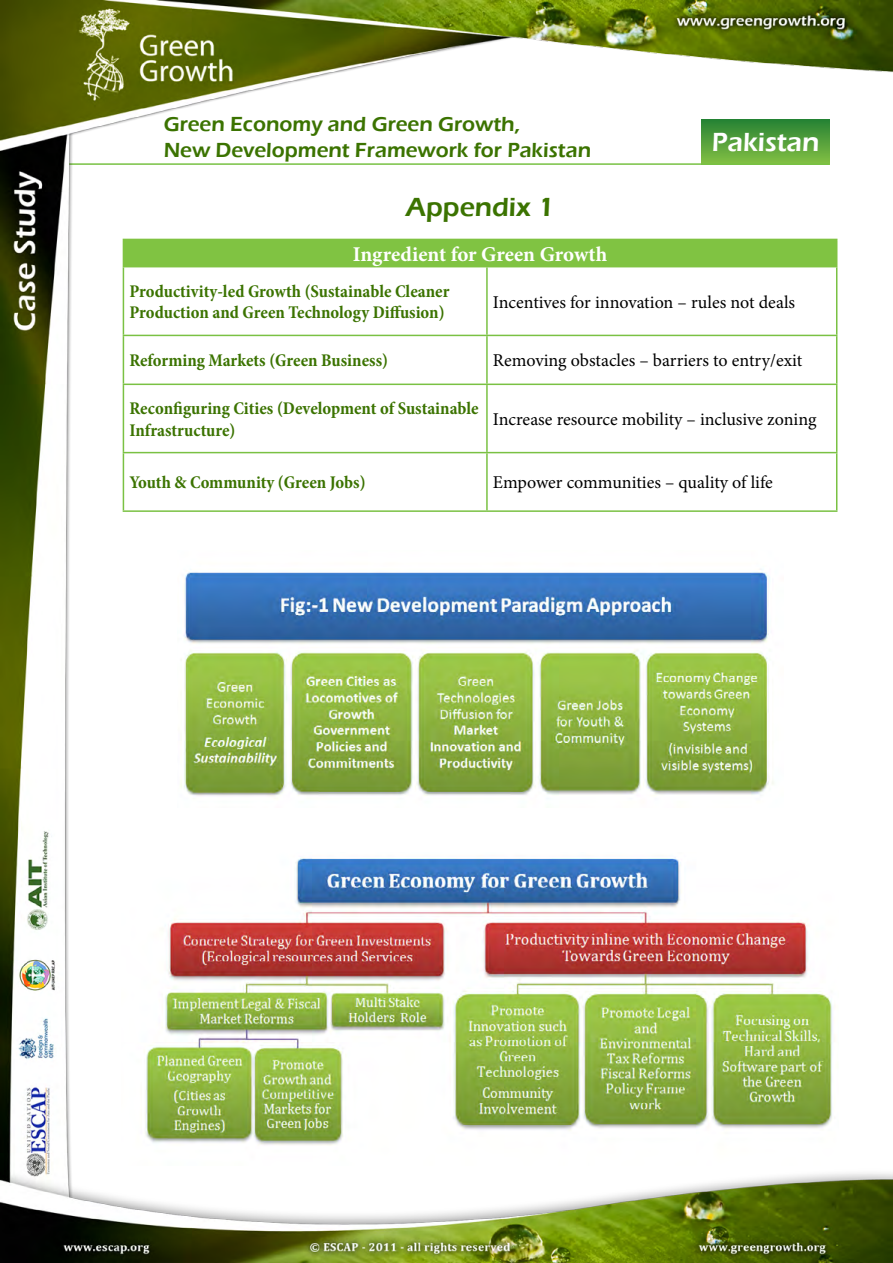
<style>
.page{position:relative;width:893px;height:1263px;background:#fff}
.page>*{position:absolute;margin:0;border:0;box-sizing:border-box;transform-origin:0 0}
.t1{font:600 27px "Eras ITC";color:#3b7300}
.t2{font:600 27px "Eras ITC";color:#fff}
.t3{font:600 21px/25.2px "Eras ITC";color:#3b7300}
.t4{font:700 21px "Minion Pro";letter-spacing:-.005em;color:#fff}
.t5{font:700 condensed 18px/21.6px "Minion Pro";color:#3b7300}
.t6{font:18px "Minion Pro";color:#000}
</style>
<div class="page">
<img style="left:0;top:0;width:893px;height:1263px">
<p class="t3" style="left:164px;top:112px;width:429px">Green Economy and Green Growth,<br>New Development Framework for Pakistan</p>
<h1 class="t2" style="left:712px;top:127px;width:109px">Pakistan</h1>
<h1 class="t1" style="left:406px;top:191px;width:150px">Appendix 1</h1>
<p class="t4" style="left:353px;top:239px;width:256px">Ingredient for Green Growth</p>
<p class="t5" style="left:129px;top:280px;width:322px">Productivity-led Growth (Sustainable Cleaner<br>Production and Green Technology Diffusion)</p>
<p class="t6" style="left:493px;top:290px;width:304px">Incentives for innovation – rules not deals</p>
<p class="t5" style="left:129px;top:350px;width:260px">Reforming Markets (Green Business)</p>
<p class="t6" style="left:493px;top:349px;width:311px">Removing obstacles – barriers to entry/exit</p>
<p class="t5" style="left:129px;top:398px;width:351px">Reconfiguring Cities (Development of Sustainable<br>Infrastructure)</p>
<p class="t6" style="left:493px;top:407px;width:325px">Increase resource mobility – inclusive zoning</p>
<p class="t5" style="left:129px;top:472px;width:238px">Youth &amp; Community (Green Jobs)</p>
<p class="t6" style="left:493px;top:471px;width:281px">Empower communities – quality of life</p>
</div>
